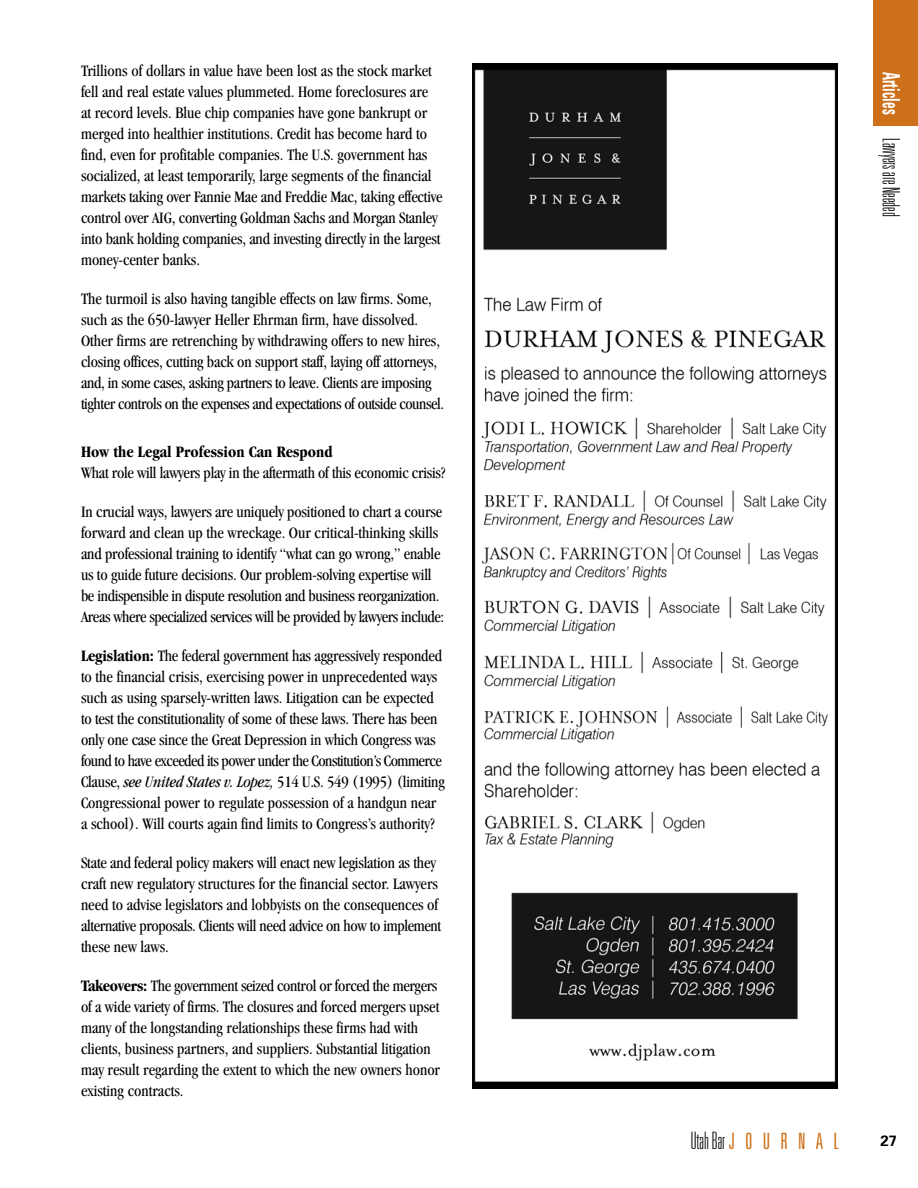
<style>
.page{position:relative;width:918px;height:1188px;background:#fff}
.page>*{position:absolute;margin:0;border:0;box-sizing:border-box;transform-origin:0 0}
.t1{font:100 ultra-condensed 24px "Univers";color:#000}
.t2{font:condensed 16.5px/21px "Garamond";letter-spacing:-.01em;color:#000}
.t3{font:700 condensed 16.5px "Garamond";color:#000}
.t4{font:700 15px "Univers";color:#000}
.s1{font-weight:700}
.s2{font-style:italic}
.s3{font-weight:700;font-stretch:condensed;color:#fff}
.s4{font-weight:300;font-size:22.5px;color:#ce7019}
</style>
<div class="page">
<img style="left:472px;top:63px;width:365px;height:1026px">
<div style="left:873px;top:0;width:45px;height:126px;background:#ce7019"></div>
<p class="t2" style="left:81px;top:60px;width:363px">Trillions of dollars in value have been lost as the stock market fell and real estate values plummeted. Home foreclosures are<br>at record levels. Blue chip companies have gone bankrupt or merged into healthier institutions. Credit has become hard to find, even for profitable companies. The U.S. government has socialized, at least temporarily, large segments of the financial markets taking over Fannie Mae and Freddie Mac, taking effective control over AIG, converting Goldman Sachs and Morgan Stanley into bank holding companies, and investing directly in the largest money-center banks.</p>
<p class="t2" style="left:81px;top:288px;width:365px">The turmoil is also having tangible effects on law firms. Some, such as the 650-lawyer Heller Ehrman firm, have dissolved.<br>Other firms are retrenching by withdrawing offers to new hires, closing offices, cutting back on support staff, laying off attorneys, and, in some cases, asking partners to leave. Clients are imposing tighter controls on the expenses and expectations of outside counsel.</p>
<p class="t3" style="left:81px;top:442px;width:253px">How the Legal Profession Can Respond</p>
<p class="t2" style="left:81px;top:462px;width:366px">What role will lawyers play in the aftermath of this economic crisis?</p>
<p class="t2" style="left:81px;top:501px;width:365px">In crucial ways, lawyers are uniquely positioned to chart a course forward and clean up the wreckage. Our critical-thinking skills and professional training to identify “what can go wrong,” enable us to guide future decisions. Our problem-solving expertise will be indispensible in dispute resolution and business reorganization.<br>Areas where specialized services will be provided by lawyers include:</p>
<p class="t2" style="left:81px;top:645px;width:365px"><span class="s1">Legislation:</span> The federal government has aggressively responded to the financial crisis, exercising power in unprecedented ways such as using sparsely-written laws. Litigation can be expected to test the constitutionality of some of these laws. There has been only one case since the Great Depression in which Congress was found to have exceeded its power under the Constitution’s Commerce Clause, <span class="s2">see United States v. Lopez,</span> 514 U.S. 549 (1995) (limiting Congressional power to regulate possession of a handgun near a school). Will courts again find limits to Congress’s authority?</p>
<p class="t2" style="left:81px;top:852px;width:362px">State and federal policy makers will enact new legislation as they craft new regulatory structures for the financial sector. Lawyers need to advise legislators and lobbyists on the consequences of alternative proposals. Clients will need advice on how to implement these new laws.</p>
<p class="t2" style="left:81px;top:975px;width:361px"><span class="s1">Takeovers:</span> The government seized control or forced the mergers of a wide variety of firms. The closures and forced mergers upset many of the longstanding relationships these firms had with clients, business partners, and suppliers. Substantial litigation may result regarding the extent to which the new owners honor existing contracts.</p>
<h1 class="t1" style="left:903px;top:72px;width:146px;rotate:90deg"><span class="s3">Articles</span> Lawyers are Needed</h1>
<h1 class="t1" style="left:691px;top:1128px;width:150px">Utah Bar<span class="s4">J O U R N A L</span></h1>
<p class="t4" style="left:880px;top:1131px;width:18px">27</p>
</div>
